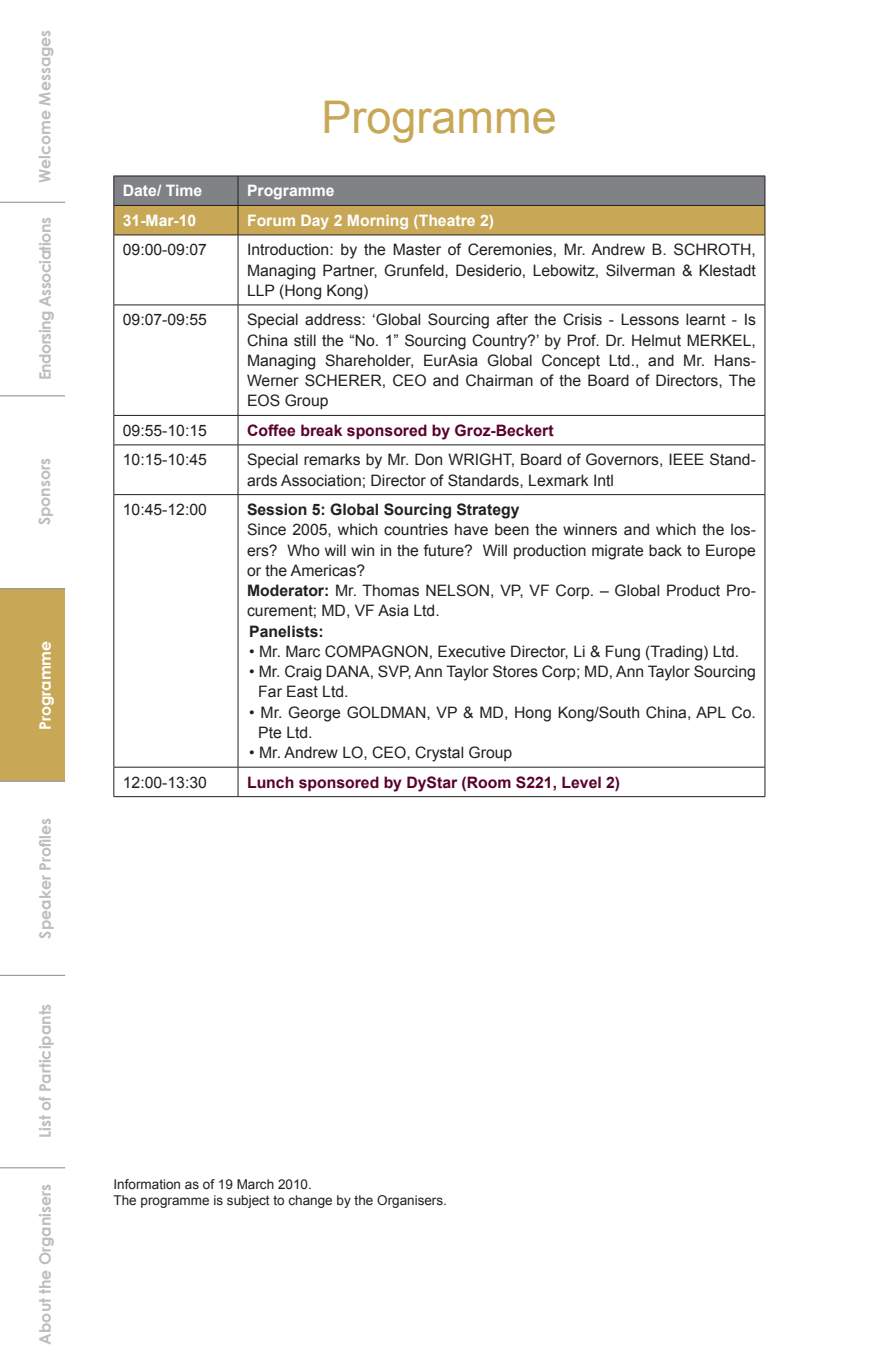
<style>
.page{position:relative;width:891px;height:1369px;background:#fff}
.page>*{position:absolute;margin:0;border:0;box-sizing:border-box;transform-origin:0 0}
.Heading2{font:45px "Arial";color:#c8a856}
.Body{font:15.75px/20.2px "Arial";color:#231f20}
.t1{font:700 15.75px "Century Gothic";color:#bcbdc0}
.Body-2{font:700 15.75px "Arial";color:#59002c}
.Body-3{font:700 15.75px "Arial";color:#fff}
.Body-4{font:700 15.75px "Arial";color:#231f20}
.t2{font:700 15.75px "Century Gothic";letter-spacing:-.03em;color:#bcbdc0}
.t3{font:700 15.75px "Century Gothic";color:#fff}
.Body-5{font:13.5px "Arial";color:#231f20}
.s1{font-weight:700}
</style>
<div class="page">
<div style="left:0;top:588px;width:65px;height:193px;background:#c8a856"></div>
<hr style="left:0;top:202px;width:65px;height:1px;background:#939598">
<hr style="left:0;top:395px;width:65px;height:1px;background:#939598">
<hr style="left:0;top:588px;width:65px;height:1px;background:#939598">
<hr style="left:0;top:780px;width:65px;height:2px;background:#939598">
<hr style="left:0;top:974px;width:65px;height:2px;background:#939598">
<hr style="left:0;top:1167px;width:65px;height:1px;background:#939598">
<svg style="left:113px;top:176px;width:652px;height:58px;background:#9f916b"></svg>
<hr style="left:113px;top:234px;width:125px;height:1px;background:#231f20">
<hr style="left:113px;top:235px;width:1px;height:70px;background:#231f20">
<hr style="left:238px;top:234px;width:527px;height:1px;background:#231f20">
<hr style="left:237px;top:235px;width:1px;height:70px;background:#231f20">
<hr style="left:764px;top:235px;width:1px;height:70px;background:#231f20">
<hr style="left:113px;top:304px;width:125px;height:1px;background:#231f20">
<hr style="left:113px;top:305px;width:1px;height:110px;background:#231f20">
<hr style="left:238px;top:304px;width:527px;height:1px;background:#231f20">
<hr style="left:237px;top:305px;width:1px;height:110px;background:#231f20">
<hr style="left:764px;top:305px;width:1px;height:110px;background:#231f20">
<hr style="left:113px;top:415px;width:125px;height:1px;background:#231f20">
<svg style="left:113px;top:416px;width:1px;height:28px"></svg>
<hr style="left:238px;top:415px;width:527px;height:1px;background:#231f20">
<svg style="left:237px;top:416px;width:1px;height:28px"></svg>
<svg style="left:764px;top:416px;width:1px;height:28px"></svg>
<hr style="left:113px;top:444px;width:125px;height:1px;background:#231f20">
<hr style="left:113px;top:445px;width:1px;height:49px;background:#231f20">
<hr style="left:238px;top:444px;width:527px;height:1px;background:#231f20">
<hr style="left:237px;top:445px;width:1px;height:49px;background:#231f20">
<hr style="left:764px;top:445px;width:1px;height:49px;background:#231f20">
<hr style="left:113px;top:494px;width:125px;height:1px;background:#231f20">
<hr style="left:113px;top:495px;width:1px;height:272px;background:#231f20">
<hr style="left:238px;top:494px;width:527px;height:1px;background:#231f20">
<hr style="left:237px;top:495px;width:1px;height:272px;background:#231f20">
<hr style="left:764px;top:495px;width:1px;height:272px;background:#231f20">
<hr style="left:113px;top:767px;width:125px;height:1px;background:#231f20">
<svg style="left:113px;top:767px;width:1px;height:29px"></svg>
<hr style="left:238px;top:767px;width:527px;height:1px;background:#231f20">
<svg style="left:237px;top:767px;width:1px;height:29px"></svg>
<svg style="left:764px;top:767px;width:1px;height:29px"></svg>
<hr style="left:113px;top:796px;width:125px;height:1px;background:#231f20">
<hr style="left:238px;top:796px;width:527px;height:1px;background:#231f20">
<p class="t1" style="left:35px;top:183px;width:155px;rotate:-90deg">Welcome Messages</p>
<p class="t2" style="left:35px;top:380px;width:165px;rotate:-90deg">Endorsing Associations</p>
<p class="t1" style="left:35px;top:525px;width:69px;rotate:-90deg">Sponsors</p>
<p class="t3" style="left:35px;top:730px;width:91px;rotate:-90deg">Programme</p>
<p class="t1" style="left:35px;top:938px;width:122px;rotate:-90deg">Speaker Profiles</p>
<p class="t1" style="left:35px;top:1138px;width:136px;rotate:-90deg">List of Participants</p>
<p class="t1" style="left:35px;top:1344px;width:162px;rotate:-90deg">About the Organisers</p>
<p class="Heading2" style="left:321px;top:88px;width:237px">Programme</p>
<p class="Body-3" style="left:123px;top:180px;width:81px">Date/ Time</p>
<p class="Body-3" style="left:247px;top:180px;width:89px">Programme</p>
<p class="Body-3" style="left:123px;top:210px;width:75px">31-Mar-10</p>
<p class="Body-3" style="left:247px;top:210px;width:248px">Forum Day 2 Morning (Theatre 2)</p>
<p class="Body" style="left:123px;top:240px;width:86px">09:00-09:07</p>
<p class="Body" style="left:247px;top:240px;width:510px;text-align:justify">Introduction: by the Master of Ceremonies, Mr. Andrew B. SCHROTH, Managing Partner, Grunfeld, Desiderio, Lebowitz, Silverman &amp; Klestadt LLP (Hong Kong)</p>
<p class="Body" style="left:123px;top:310px;width:86px">09:07-09:55</p>
<p class="Body" style="left:247px;top:310px;width:510px;text-align:justify">Special address: ‘Global Sourcing after the Crisis - Lessons learnt - Is China still the “No. 1” Sourcing Country?’ by Prof. Dr. Helmut MERKEL, Managing Shareholder, EurAsia Global Concept Ltd., and Mr. Hans-Werner SCHERER, CEO and Chairman of the Board of Directors, The EOS Group</p>
<p class="Body" style="left:123px;top:420px;width:86px">09:55-10:15</p>
<p class="Body-2" style="left:247px;top:420px;width:308px">Coffee break sponsored by Groz-Beckert</p>
<p class="Body" style="left:123px;top:450px;width:86px">10:15-10:45</p>
<p class="Body" style="left:247px;top:450px;width:510px">Special remarks by Mr. Don WRIGHT, Board of Governors, IEEE Stand&shy;ards Association; Director of Standards, Lexmark Intl</p>
<p class="Body" style="left:123px;top:499px;width:86px">10:45-12:00</p>
<p class="Body-4" style="left:247px;top:499px;width:274px">Session 5: Global Sourcing Strategy</p>
<p class="Body" style="left:247px;top:520px;width:510px;text-align:justify">Since 2005, which countries have been the winners and which the los&shy;ers? Who will win in the future? Will production migrate back to Europe or the Americas?</p>
<p class="Body" style="left:247px;top:581px;width:510px"><span class="s1">Moderator:</span> Mr. Thomas NELSON, VP, VF Corp. – Global Product Pro&shy;curement; MD, VF Asia Ltd.</p>
<p class="Body-4" style="left:249px;top:621px;width:76px">Panelists:</p>
<p class="Body" style="left:249px;top:641px;width:491px">• Mr. Marc COMPAGNON, Executive Director, Li &amp; Fung (Trading) Ltd.</p>
<p class="Body" style="left:258px;top:662px;width:499px;text-indent:-9px">• Mr. Craig DANA, SVP, Ann Taylor Stores Corp; MD, Ann Taylor Sourcing<br>Far East Ltd.</p>
<p class="Body" style="left:258px;top:702px;width:499px;text-indent:-9px">• Mr. George GOLDMAN, VP &amp; MD, Hong Kong/South China, APL Co.<br>Pte Ltd.</p>
<p class="Body" style="left:249px;top:743px;width:264px">• Mr. Andrew LO, CEO, Crystal Group</p>
<p class="Body" style="left:123px;top:772px;width:86px">12:00-13:30</p>
<p class="Body-2" style="left:247px;top:772px;width:374px">Lunch sponsored by DyStar (Room S221, Level 2)</p>
<p class="Body-5" style="left:113px;top:1175px;width:200px">Information as of 19 March 2010.</p>
<p class="Body-5" style="left:113px;top:1191px;width:335px">The programme is subject to change by the Organisers.</p>
</div>
